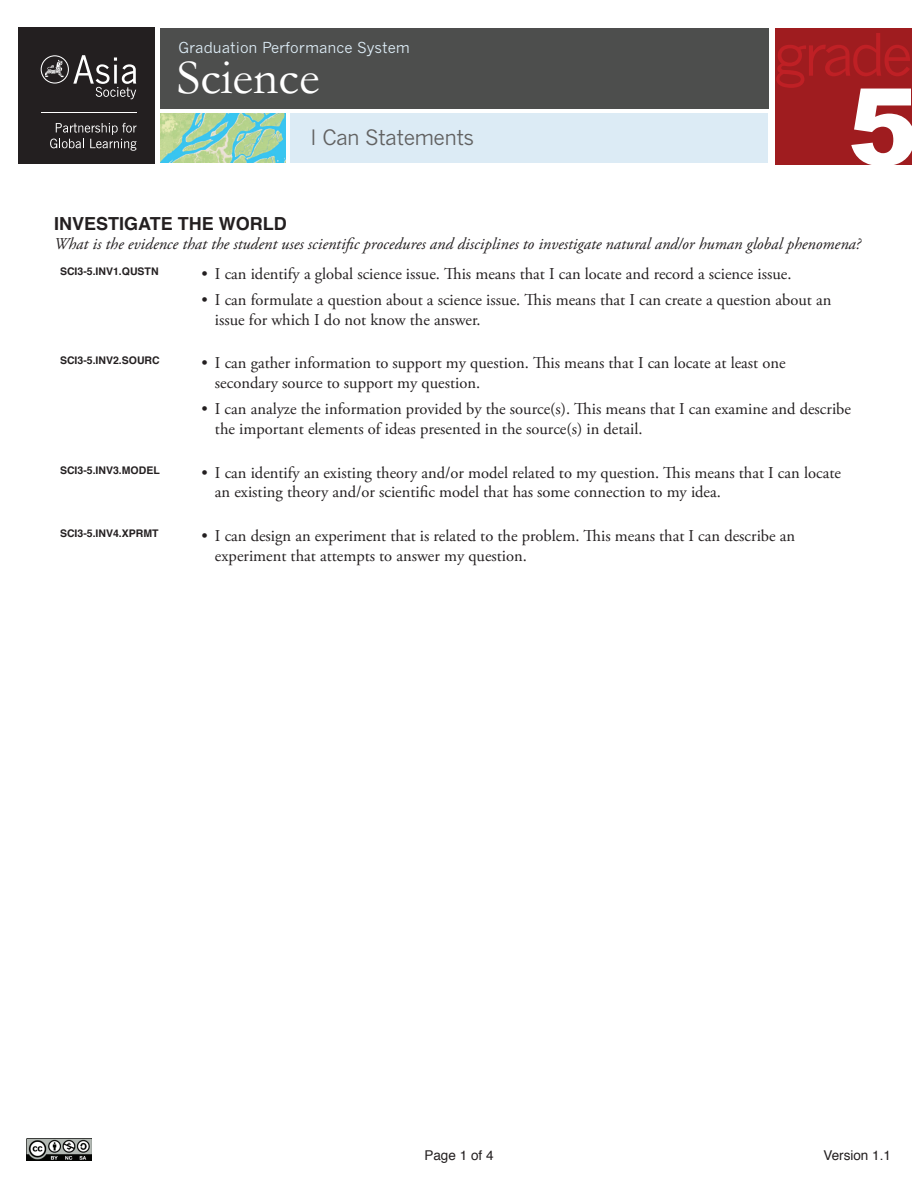
<style>
.page{position:relative;width:918px;height:1188px;background:#fff}
.page>*{position:absolute;margin:0;border:0;box-sizing:border-box;transform-origin:0 0}
.t1{font:900 106.5px "Arial";color:#fff}
.t2{font:57.9px "News Gothic";letter-spacing:-.075em;color:#bf2025}
.t3{font:49.5px "Garamond";color:#fff}
.t4{font:21px "News Gothic";letter-spacing:-.025em;color:#626262}
.t5{font:700 18px "Helvetica";color:#231f20}
.t6{font:16.5px/19.8px "Adobe Garamond Pro";color:#231f20}
.t7{font:italic 16.5px "Adobe Garamond Pro";color:#231f20}
.t8{font:15px "News Gothic";color:#dcebf5}
.t9{font:13.5px "Helvetica";color:#231f20}
.t10{font:700 10.5px "Helvetica";color:#231f20}
</style>
<div class="page">
<img style="left:27px;top:1138px;width:65px;height:23px">
<div style="left:18px;top:28px;width:136px;height:136px;background:#231f20"></div>
<svg style="left:50px;top:123px;width:87px;height:28px"></svg>
<hr style="left:41px;top:112px;width:96px;height:1px;background:#fff">
<svg style="left:41px;top:55px;width:95px;height:44px"></svg>
<div style="left:290px;top:113px;width:478px;height:50px;background:#dcebf5"></div>
<div style="left:160px;top:28px;width:608px;height:81px;background:#4d4e4d"></div>
<img style="left:160px;top:113px;width:125px;height:50px">
<div style="left:775px;top:29px;width:136px;height:136px;background:#9f1c1f"></div>
<p class="t8" style="left:178px;top:39px;width:233px">Graduation Performance System</p>
<h2 class="t2" style="left:774px;top:21px;width:141px">grade</h2>
<h1 class="t1" style="left:848px;top:49px;width:73px">5</h1>
<h3 class="t3" style="left:177px;top:48px;width:144px">Science</h3>
<p class="t4" style="left:310px;top:125px;width:165px">I Can Statements</p>
<p class="t5" style="left:54px;top:209px;width:234px">INVESTIGATE THE WORLD</p>
<p class="t7" style="left:54px;top:234px;width:808px">What is the evidence that the student uses scientific procedures and disciplines to investigate natural and/or human global phenomena?</p>
<p class="t10" style="left:60px;top:263px;width:100px">SCI3-5.INV1.QUSTN</p>
<p class="t6" style="left:201px;top:264px;width:591px">• I can identify a global science issue. This means that I can locate and record a science issue.</p>
<p class="t6" style="left:215px;top:290px;width:618px;text-indent:-13px">• I can formulate a question about a science issue. This means that I can create a question about an issue for which I do not know the answer.</p>
<p class="t10" style="left:60px;top:352px;width:101px">SCI3-5.INV2.SOURC</p>
<p class="t6" style="left:215px;top:354px;width:572px;text-indent:-13px">• I can gather information to support my question. This means that I can locate at least one secondary source to support my question.</p>
<p class="t6" style="left:215px;top:399px;width:638px;text-indent:-13px">• I can analyze the information provided by the source(s). This means that I can examine and describe the important elements of ideas presented in the source(s) in detail.</p>
<p class="t10" style="left:60px;top:461px;width:101px">SCI3-5.INV3.MODEL</p>
<p class="t6" style="left:215px;top:463px;width:628px;text-indent:-13px">• I can identify an existing theory and/or model related to my question. This means that I can locate an existing theory and/or scientific model that has some connection to my idea.</p>
<p class="t10" style="left:60px;top:525px;width:100px">SCI3-5.INV4.XPRMT</p>
<p class="t6" style="left:215px;top:527px;width:582px;text-indent:-13px">• I can design an experiment that is related to the problem. This means that I can describe an experiment that attempts to answer my question.</p>
<p class="t9" style="left:424px;top:1145px;width:71px">Page 1 of 4</p>
<p class="t9" style="left:823px;top:1145px;width:69px">Version 1.1</p>
</div>
